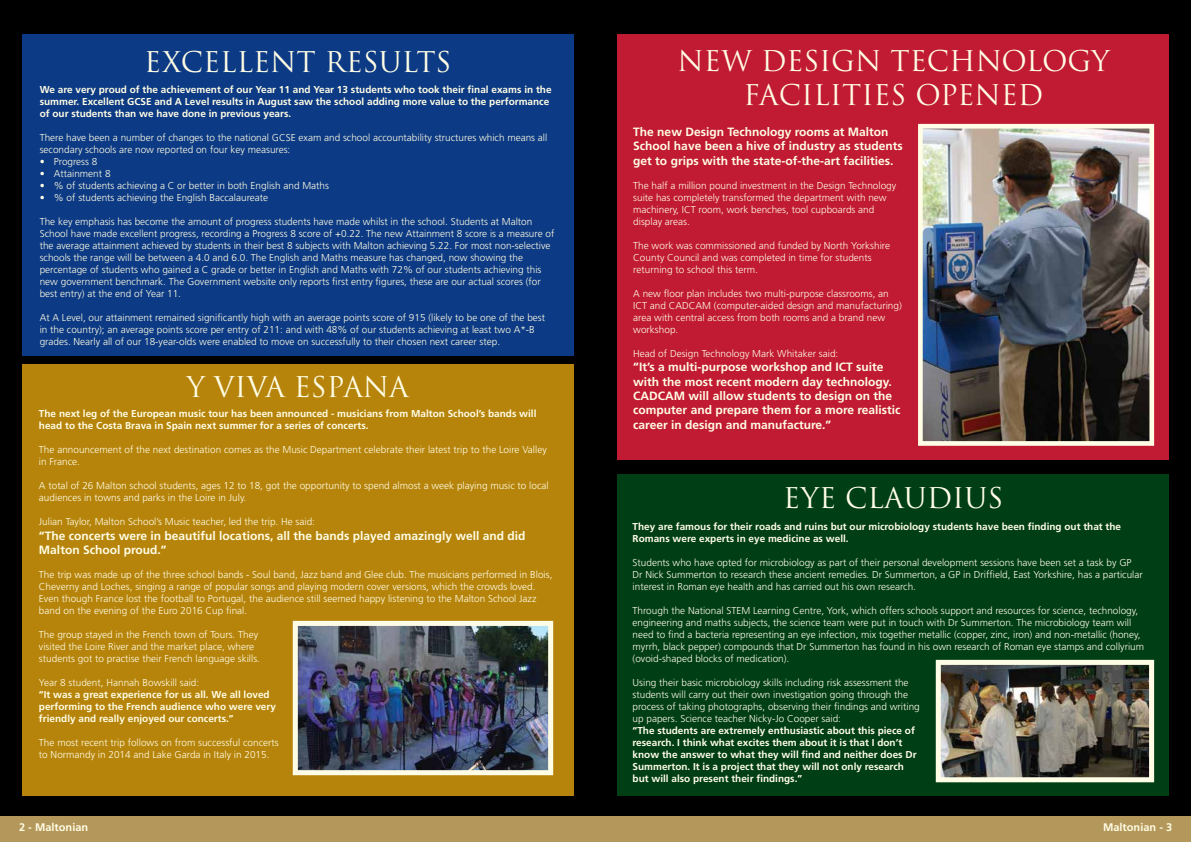
<style>
.page{position:relative;width:1191px;height:842px;background:#fff}
.page>*{position:absolute;margin:0;border:0;box-sizing:border-box;transform-origin:0 0}
.t1{font:27.8px/33.4px "Trajan Pro";color:#fffde5;text-align:center}
.t2{font:700 12px/14.4px "Frutiger";color:#fffde5}
.t3{font:700 11px "Frutiger";color:#fffde5}
.t4{font:300 10px/12px "Frutiger";color:#fffde5}
.t5{font:700 10px/12px "Frutiger";color:#fffde5}
</style>
<div class="page">
<div style="left:0;top:0;width:1191px;height:834px;background:#000"></div>
<div style="left:617px;top:474px;width:552px;height:322px;background:#003e15"></div>
<div style="left:0;top:817px;width:1191px;height:25px;background:#b4975a"></div>
<div style="left:22px;top:34px;width:551px;height:321px;background:#0c3a84"></div>
<div style="left:22px;top:364px;width:551px;height:432px;background:#b6840b"></div>
<div style="left:617px;top:34px;width:552px;height:426px;background:#c11a33"></div>
<img style="left:924px;top:130px;width:224px;height:310px">
<div style="left:918px;top:124px;width:236px;height:322px;border:5px solid #fffde5"></div>
<img style="left:299px;top:627px;width:248px;height:142px">
<div style="left:293px;top:621px;width:260px;height:154px;border:5px solid #fffde5"></div>
<img style="left:941px;top:666px;width:207px;height:110px">
<div style="left:935px;top:660px;width:219px;height:122px;border:5px solid #fffde5"></div>
<h1 class="t1" style="left:144px;top:45px;width:309px">EXCELLENT RESULTS</h1>
<p class="t5" style="left:40px;top:83px;width:513px">We are very proud of the achievement of our Year 11 and Year 13 students who took their final exams in the summer. Excellent GCSE and A Level results in August saw the school adding more value to the performance of our students than we have done in previous years.</p>
<p class="t4" style="left:40px;top:131px;width:509px">There have been a number of changes to the national GCSE exam and school accountability structures which means all secondary schools are now reported on four key measures:</p>
<p class="t4" style="left:40px;top:155px;width:59px">• Progress 8</p>
<p class="t4" style="left:40px;top:167px;width:72px">• Attainment 8</p>
<p class="t4" style="left:40px;top:179px;width:291px">• % of students achieving a C or better in both English and Maths</p>
<p class="t4" style="left:40px;top:191px;width:230px">• % of students achieving the English Baccalaureate</p>
<p class="t4" style="left:40px;top:215px;width:516px">The key emphasis has become the amount of progress students have made whilst in the school. Students at Malton School have made excellent progress, recording a Progress 8 score of +0.22. The new Attainment 8 score is a measure of the average attainment achieved by students in their best 8 subjects with Malton achieving 5.22. For most non-selective schools the range will be between a 4.0 and 6.0. The English and Maths measure has changed, now showing the percentage of students who gained a C grade or better in English and Maths with 72% of our students achieving this new government benchmark. The Government website only reports first entry figures, these are our actual scores (for best entry) at the end of Year 11.</p>
<p class="t4" style="left:40px;top:311px;width:507px">At A Level, our attainment remained significantly high with an average points score of 915 (likely to be one of the best in the country); an average points score per entry of 211: and with 48% of our students achieving at least two A*-B grades. Nearly all of our 18-year-olds were enabled to move on successfully to their chosen next career step.</p>
<h1 class="t1" style="left:187px;top:370px;width:223px">Y VIVA ESPANA</h1>
<p class="t5" style="left:39px;top:408px;width:499px">The next leg of the European music tour has been announced - musicians from Malton School’s bands will head to the Costa Brava in Spain next summer for a series of concerts.</p>
<p class="t4" style="left:39px;top:444px;width:509px">The announcement of the next destination comes as the Music Department celebrate their latest trip to the Loire Valley in France.</p>
<p class="t4" style="left:39px;top:480px;width:511px">A total of 26 Malton school students, ages 12 to 18, got the opportunity to spend almost a week playing music to local audiences in towns and parks in the Loire in July.</p>
<p class="t4" style="left:39px;top:516px;width:277px">Julian Taylor, Malton School’s Music teacher, led the trip. He said:</p>
<p class="t2" style="left:39px;top:528px;width:488px">“The concerts were in beautiful locations, all the bands played amazingly well and did<br>Malton School proud.”</p>
<p class="t4" style="left:39px;top:569px;width:515px">The trip was made up of the three school bands - Soul band, Jazz band and Glee club. The musicians performed in Blois, Cheverny and Loches, singing a range of popular songs and playing modern cover versions, which the crowds loved.<br>Even though France lost the football to Portugal, the audience still seemed happy listening to the Malton School Jazz band on the evening of the Euro 2016 Cup final.</p>
<p class="t4" style="left:39px;top:629px;width:222px">The group stayed in the French town of Tours. They visited the Loire River and the market place, where students got to practise their French language skills.</p>
<p class="t4" style="left:39px;top:677px;width:162px">Year 8 student, Hannah Bowskill said:</p>
<p class="t5" style="left:39px;top:688px;width:238px">“It was a great experience for us all. We all loved performing to the French audience who were very friendly and really enjoyed our concerts.”</p>
<p class="t4" style="left:39px;top:737px;width:241px">The most recent trip follows on from successful concerts to Normandy in 2014 and Lake Garda in Italy in 2015.</p>
<h1 class="t1" style="left:677px;top:44px;width:434px">NEW DESIGN TECHNOLOGY<br>FACILITIES OPENED</h1>
<p class="t2" style="left:633px;top:125px;width:271px">The new Design Technology rooms at Malton<br>School have been a hive of industry as students get to grips with the state-of-the-art facilities.</p>
<p class="t4" style="left:633px;top:179px;width:264px">The half a million pound investment in the Design Technology suite has completely transformed the department with new machinery, ICT room, work benches, tool cupboards and display areas.</p>
<p class="t4" style="left:633px;top:239px;width:258px">The work was commissioned and funded by North Yorkshire<br>County Council and was completed in time for students returning to school this term.</p>
<p class="t4" style="left:633px;top:287px;width:270px">A new floor plan includes two multi-purpose classrooms, an ICT and CADCAM (computer-aided design and manufacturing) area with central access from both rooms and a brand new workshop.</p>
<p class="t4" style="left:633px;top:347px;width:207px">Head of Design Technology Mark Whitaker said:</p>
<p class="t2" style="left:633px;top:360px;width:269px">“It’s a multi-purpose workshop and ICT suite with the most recent modern day technology.<br>CADCAM will allow students to design on the computer and prepare them for a more realistic career in design and manufacture.”</p>
<h1 class="t1" style="left:783px;top:481px;width:222px">EYE CLAUDIUS</h1>
<p class="t5" style="left:632px;top:520px;width:490px">They are famous for their roads and ruins but our microbiology students have been finding out that the<br>Romans were experts in eye medicine as well.</p>
<p class="t4" style="left:632px;top:556px;width:512px">Students who have opted for microbiology as part of their personal development sessions have been set a task by GP<br>Dr Nick Summerton to research these ancient remedies. Dr Summerton, a GP in Driffield, East Yorkshire, has a particular interest in Roman eye health and has carried out his own research.</p>
<p class="t4" style="left:632px;top:604px;width:513px">Through the National STEM Learning Centre, York, which offers schools support and resources for science, technology, engineering and maths subjects, the science team were put in touch with Dr Summerton. The microbiology team will need to find a bacteria representing an eye infection, mix together metallic (copper, zinc, iron) and non-metallic (honey, myrrh, black pepper) compounds that Dr Summerton has found in his own research of Roman eye stamps and collyrium (ovoid-shaped blocks of medication).</p>
<p class="t4" style="left:632px;top:676px;width:289px">Using their basic microbiology skills including risk assessment the students will carry out their own investigation going through the process of taking photographs, observing their findings and writing up papers. Science teacher Nicky-Jo Cooper said:</p>
<p class="t5" style="left:632px;top:724px;width:285px">“The students are extremely enthusiastic about this piece of research. I think what excites them about it is that I don’t know the answer to what they will find and neither does Dr Summerton. It is a project that they will not only research but will also present their findings.”</p>
<p class="t3" style="left:19px;top:820px;width:71px">2 - Maltonian</p>
<p class="t3" style="left:1103px;top:820px;width:71px">Maltonian - 3</p>
</div>
